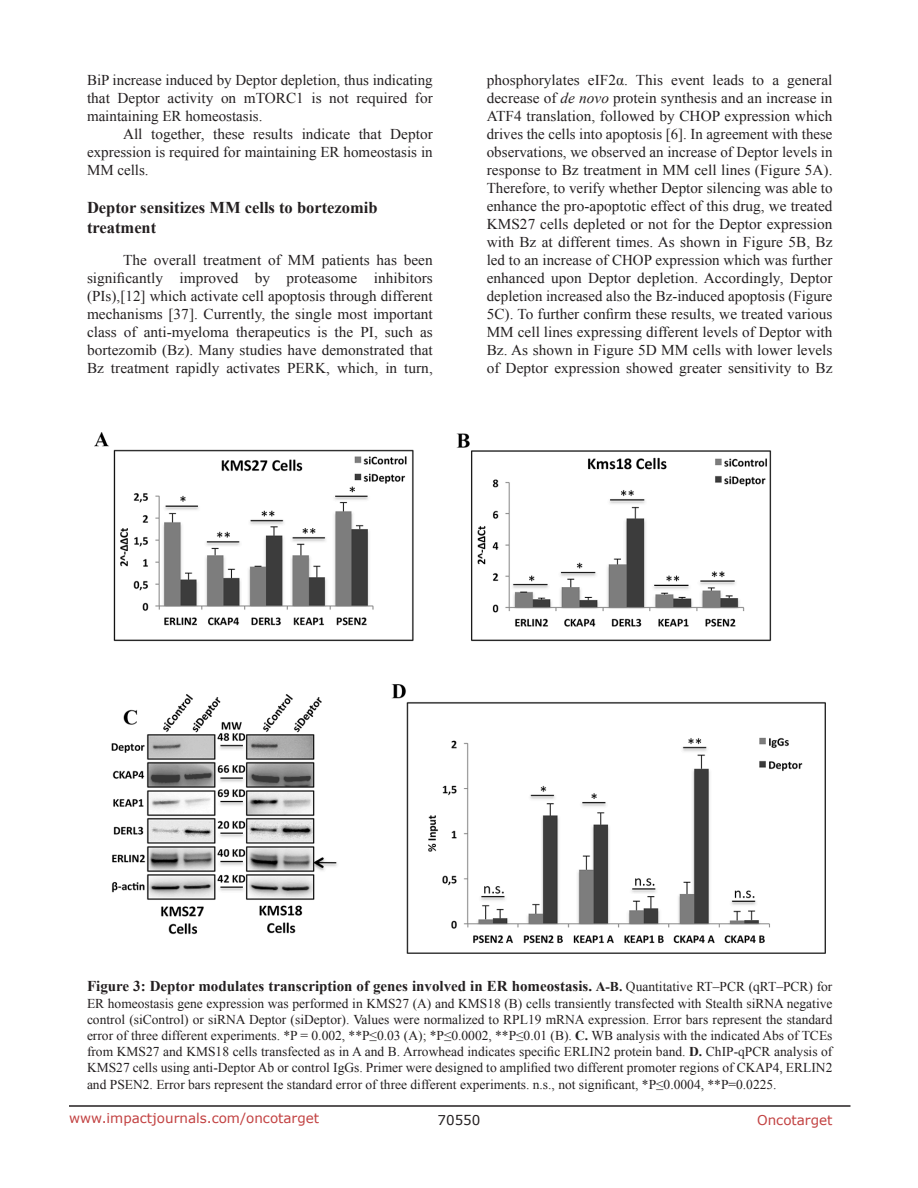
<style>
.page{position:relative;width:918px;height:1188px;background:#fff}
.page>*{position:absolute;margin:0;border:0;box-sizing:border-box;transform-origin:0 0}
.SubHeading{font:700 16.5px/19.8px "Times New Roman";color:#231f20}
.BodyText{font:15px/18px "Times New Roman";color:#231f20;text-align:justify}
.figuretext{font:700 15px "Times New Roman";color:#231f20}
.figuretext-2{font:13.5px/16.2px "Times New Roman";color:#231f20;text-align:justify}
.t1{font:13.5px "Verdana";color:#c24141}
.t2{font:13.5px "Verdana";color:#231f20}
.s1{font-style:italic}
.s2{font-size:13.5px}
.s3{font-weight:400;font-size:13.5px}
.s4{font-weight:700}
</style>
<div class="page">
<hr style="left:69px;top:1105px;width:781px;height:2px;background:#231f20">
<img style="left:94px;top:432px;width:731px;height:522px">
<p class="BodyText" style="left:87px;top:71px;width:347px">BiP increase induced by Deptor depletion, thus indicating that Deptor activity on mTORC1 is not required for maintaining ER homeostasis.</p>
<p class="BodyText" style="left:87px;top:125px;width:347px;text-indent:36px">All together, these results indicate that Deptor expression is required for maintaining ER homeostasis in MM cells.</p>
<p class="SubHeading" style="left:87px;top:197px;width:292px">Deptor sensitizes MM cells to bortezomib treatment</p>
<p class="BodyText" style="left:87px;top:250px;width:347px;text-indent:36px">The overall treatment of MM patients has been significantly improved by proteasome inhibitors (PIs),[12] which activate cell apoptosis through different mechanisms [37]. Currently, the single most important class of anti-myeloma therapeutics is the PI, such as bortezomib (Bz). Many studies have demonstrated that Bz treatment rapidly activates PERK, which, in turn,</p>
<p class="BodyText" style="left:487px;top:71px;width:347px">phosphorylates eIF2α. This event leads to a general decrease of <span class="s1">de novo</span> protein synthesis and an increase in ATF4 translation, followed by CHOP expression which drives the cells into apoptosis [6]. In agreement with these observations, we observed an increase of Deptor levels in response to Bz treatment in MM cell lines (Figure 5A).<br>Therefore, to verify whether Deptor silencing was able to enhance the pro-apoptotic effect of this drug, we treated KMS27 cells depleted or not for the Deptor expression with Bz at different times. As shown in Figure 5B, Bz led to an increase of CHOP expression which was further enhanced upon Deptor depletion. Accordingly, Deptor depletion increased also the Bz-induced apoptosis (Figure 5C). To further confirm these results, we treated various MM cell lines expressing different levels of Deptor with Bz. As shown in Figure 5D MM cells with lower levels of Deptor expression showed greater sensitivity to Bz</p>
<p class="figuretext" style="left:87px;top:976px;width:747px">Figure 3: Deptor modulates transcription of genes involved in ER homeostasis. <span class="s2">A-B.</span> <span class="s3">Quantitative RT–PCR (qRT–PCR) for</span></p>
<p class="figuretext-2" style="left:87px;top:995px;width:747px">ER homeostasis gene expression was performed in KMS27 (A) and KMS18 (B) cells transiently transfected with Stealth siRNA negative control (siControl) or siRNA Deptor (siDeptor). Values were normalized to RPL19 mRNA expression. Error bars represent the standard error of three different experiments. *P = 0.002, **P≤0.03 (A); *P≤0.0002, **P≤0.01 (B). <span class="s4">C.</span> WB analysis with the indicated Abs of TCEs from KMS27 and KMS18 cells transfected as in A and B. Arrowhead indicates specific ERLIN2 protein band. <span class="s4">D.</span> ChIP-qPCR analysis of KMS27 cells using anti-Deptor Ab or control IgGs. Primer were designed to amplified two different promoter regions of CKAP4, ERLIN2 and PSEN2. Error bars represent the standard error of three different experiments. n.s., not significant, *P≤0.0004, **P=0.0225.</p>
<p class="t1" style="left:69px;top:1109px;width:252px">www.impactjournals.com/oncotarget</p>
<p class="t2" style="left:438px;top:1111px;width:44px">70550</p>
<p class="t1" style="left:757px;top:1111px;width:77px">Oncotarget</p>
</div>
